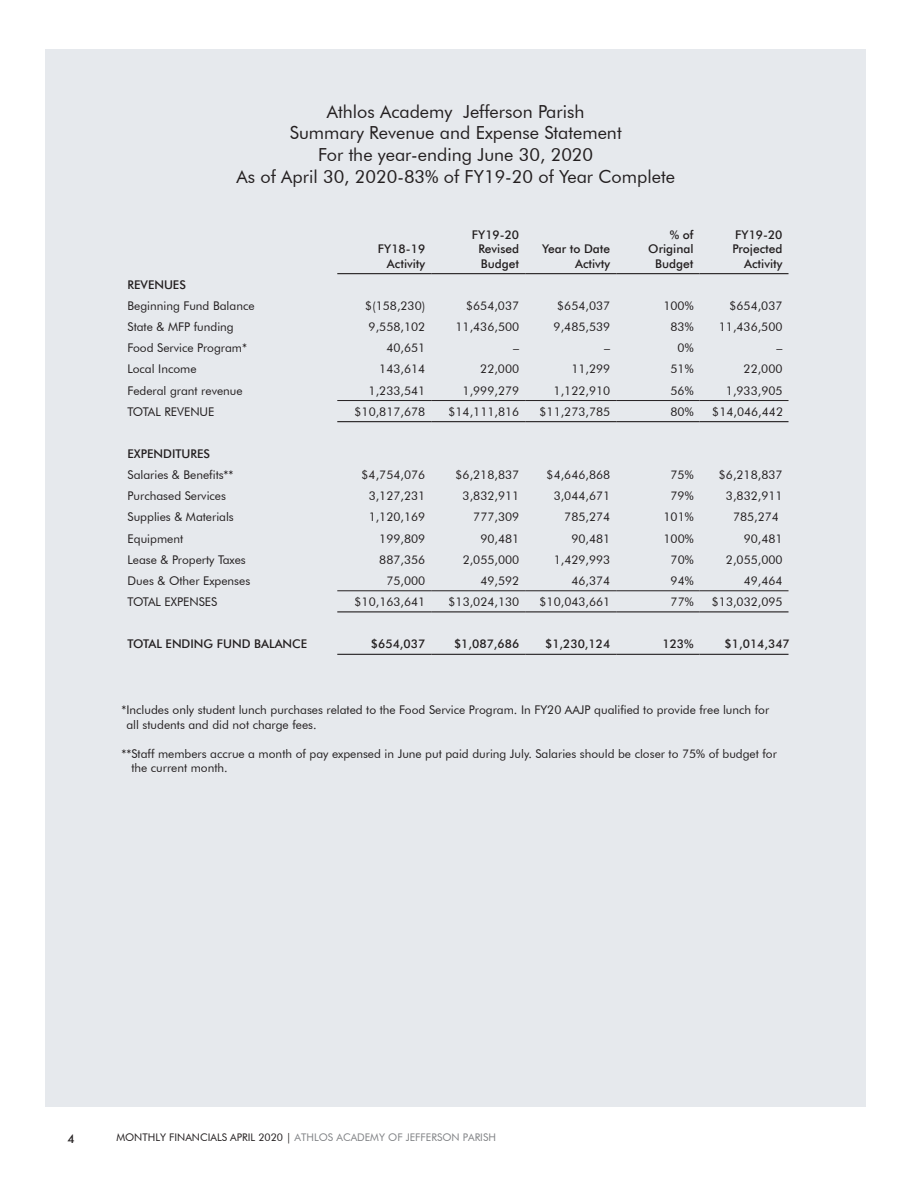
<style>
.page{position:relative;width:918px;height:1188px;background:#fff}
.page>*{position:absolute;margin:0;border:0;box-sizing:border-box;transform-origin:0 0}
.t1{font:18px "Futura BT";color:#231f20}
.t2{font:12px/14.4px "Futura BT";color:#231f20}
.t3{font:500 12px/14.4px "Futura BT";color:#231f20;text-align:right}
.t4{font:10.5px "Futura BT";color:#808285}
.s1{color:#231f20}
</style>
<div class="page">
<div style="left:45px;top:50px;width:821px;height:1057px;background:#e6e9ed"></div>
<hr style="left:337px;top:421px;width:94px;height:1px;background:#231f20">
<hr style="left:431px;top:421px;width:94px;height:1px;background:#231f20">
<hr style="left:525px;top:421px;width:91px;height:1px;background:#231f20">
<hr style="left:616px;top:421px;width:84px;height:1px;background:#231f20">
<hr style="left:700px;top:421px;width:89px;height:1px;background:#231f20">
<hr style="left:337px;top:400px;width:94px;height:1px;background:#231f20">
<hr style="left:431px;top:400px;width:94px;height:1px;background:#231f20">
<hr style="left:525px;top:400px;width:91px;height:1px;background:#231f20">
<hr style="left:616px;top:400px;width:84px;height:1px;background:#231f20">
<hr style="left:700px;top:400px;width:89px;height:1px;background:#231f20">
<hr style="left:337px;top:611px;width:94px;height:1px;background:#231f20">
<hr style="left:431px;top:611px;width:94px;height:1px;background:#231f20">
<hr style="left:525px;top:611px;width:91px;height:1px;background:#231f20">
<hr style="left:616px;top:611px;width:84px;height:1px;background:#231f20">
<hr style="left:700px;top:611px;width:89px;height:1px;background:#231f20">
<hr style="left:337px;top:591px;width:94px;height:1px;background:#231f20">
<hr style="left:431px;top:591px;width:94px;height:1px;background:#231f20">
<hr style="left:525px;top:591px;width:91px;height:1px;background:#231f20">
<hr style="left:616px;top:591px;width:84px;height:1px;background:#231f20">
<hr style="left:700px;top:591px;width:89px;height:1px;background:#231f20">
<hr style="left:337px;top:654px;width:94px;height:1px;background:#231f20">
<hr style="left:431px;top:654px;width:94px;height:1px;background:#231f20">
<hr style="left:525px;top:654px;width:91px;height:1px;background:#231f20">
<hr style="left:616px;top:654px;width:84px;height:1px;background:#231f20">
<hr style="left:700px;top:654px;width:89px;height:1px;background:#231f20">
<hr style="left:337px;top:273px;width:94px;height:1px;background:#231f20">
<hr style="left:431px;top:273px;width:94px;height:1px;background:#231f20">
<hr style="left:525px;top:273px;width:91px;height:1px;background:#231f20">
<hr style="left:616px;top:273px;width:84px;height:1px;background:#231f20">
<hr style="left:700px;top:273px;width:89px;height:1px;background:#231f20">
<p class="t1" style="left:327px;top:101px;width:259px">Athlos Academy Jefferson Parish</p>
<p class="t1" style="left:290px;top:122px;width:333px">Summary Revenue and Expense Statement</p>
<p class="t1" style="left:318px;top:144px;width:276px">For the year-ending June 30, 2020</p>
<p class="t1" style="left:237px;top:165px;width:440px">As of April 30, 2020-83% of FY19-20 of Year Complete</p>
<p class="t3" style="left:378px;top:242px;width:49px">FY18-19<br>Activity</p>
<p class="t3" style="left:472px;top:227px;width:49px">FY19-20</p>
<p class="t3" style="left:478px;top:242px;width:42px">Revised</p>
<p class="t3" style="left:481px;top:256px;width:40px">Budget</p>
<p class="t3" style="left:542px;top:242px;width:69px">Year to Date<br>Activty</p>
<p class="t3" style="left:648px;top:227px;width:47px">% of<br>Original<br>Budget</p>
<p class="t3" style="left:732px;top:227px;width:52px">FY19-20<br>Projected<br>Activity</p>
<p class="t3" style="left:128px;top:277px;width:60px">REVENUES</p>
<p class="t2" style="left:128px;top:299px;width:129px">Beginning Fund Balance</p>
<p class="t2" style="left:365px;top:299px;width:62px">$(158,230)</p>
<p class="t2" style="left:466px;top:299px;width:55px">$654,037</p>
<p class="t2" style="left:557px;top:299px;width:55px">$654,037</p>
<p class="t2" style="left:663px;top:299px;width:32px">100%</p>
<p class="t2" style="left:729px;top:299px;width:55px">$654,037</p>
<p class="t2" style="left:128px;top:320px;width:108px">State &amp; MFP funding</p>
<p class="t2" style="left:369px;top:320px;width:58px">9,558,102</p>
<p class="t2" style="left:456px;top:320px;width:65px">11,436,500</p>
<p class="t2" style="left:554px;top:320px;width:58px">9,485,539</p>
<p class="t2" style="left:671px;top:320px;width:25px">83%</p>
<p class="t2" style="left:719px;top:320px;width:65px">11,436,500</p>
<p class="t2" style="left:128px;top:341px;width:121px">Food Service Program*</p>
<p class="t2" style="left:386px;top:341px;width:40px">40,651</p>
<p class="t2" style="left:513px;top:341px;width:7px">–</p>
<p class="t2" style="left:604px;top:341px;width:7px">–</p>
<p class="t2" style="left:678px;top:341px;width:17px">0%</p>
<p class="t2" style="left:777px;top:341px;width:7px">–</p>
<p class="t2" style="left:128px;top:362px;width:71px">Local Income</p>
<p class="t2" style="left:379px;top:362px;width:48px">143,614</p>
<p class="t2" style="left:480px;top:362px;width:40px">22,000</p>
<p class="t2" style="left:571px;top:362px;width:40px">11,299</p>
<p class="t2" style="left:671px;top:362px;width:25px">51%</p>
<p class="t2" style="left:744px;top:362px;width:40px">22,000</p>
<p class="t2" style="left:128px;top:383px;width:117px">Federal grant revenue</p>
<p class="t2" style="left:369px;top:383px;width:58px">1,233,541</p>
<p class="t2" style="left:463px;top:383px;width:58px">1,999,279</p>
<p class="t2" style="left:554px;top:383px;width:58px">1,122,910</p>
<p class="t2" style="left:671px;top:383px;width:25px">56%</p>
<p class="t2" style="left:726px;top:383px;width:58px">1,933,905</p>
<p class="t2" style="left:128px;top:404px;width:89px">TOTAL REVENUE</p>
<p class="t2" style="left:355px;top:404px;width:72px">$10,817,678</p>
<p class="t2" style="left:448px;top:404px;width:72px">$14,111,816</p>
<p class="t2" style="left:540px;top:404px;width:72px">$11,273,785</p>
<p class="t2" style="left:671px;top:404px;width:25px">80%</p>
<p class="t2" style="left:712px;top:404px;width:72px">$14,046,442</p>
<p class="t3" style="left:128px;top:446px;width:84px">EXPENDITURES</p>
<p class="t2" style="left:128px;top:468px;width:108px">Salaries &amp; Benefits**</p>
<p class="t2" style="left:362px;top:468px;width:65px">$4,754,076</p>
<p class="t2" style="left:456px;top:468px;width:65px">$6,218,837</p>
<p class="t2" style="left:547px;top:468px;width:65px">$4,646,868</p>
<p class="t2" style="left:671px;top:468px;width:25px">75%</p>
<p class="t2" style="left:719px;top:468px;width:65px">$6,218,837</p>
<p class="t2" style="left:128px;top:489px;width:100px">Purchased Services</p>
<p class="t2" style="left:369px;top:489px;width:58px">3,127,231</p>
<p class="t2" style="left:463px;top:489px;width:58px">3,832,911</p>
<p class="t2" style="left:554px;top:489px;width:58px">3,044,671</p>
<p class="t2" style="left:671px;top:489px;width:25px">79%</p>
<p class="t2" style="left:726px;top:489px;width:58px">3,832,911</p>
<p class="t2" style="left:128px;top:510px;width:108px">Supplies &amp; Materials</p>
<p class="t2" style="left:369px;top:510px;width:58px">1,120,169</p>
<p class="t2" style="left:473px;top:510px;width:48px">777,309</p>
<p class="t2" style="left:564px;top:510px;width:48px">785,274</p>
<p class="t2" style="left:664px;top:510px;width:32px">101%</p>
<p class="t2" style="left:733px;top:510px;width:48px">785,274</p>
<p class="t2" style="left:128px;top:531px;width:57px">Equipment</p>
<p class="t2" style="left:379px;top:531px;width:48px">199,809</p>
<p class="t2" style="left:480px;top:531px;width:40px">90,481</p>
<p class="t2" style="left:571px;top:531px;width:40px">90,481</p>
<p class="t2" style="left:664px;top:531px;width:32px">100%</p>
<p class="t2" style="left:744px;top:531px;width:40px">90,481</p>
<p class="t2" style="left:128px;top:552px;width:120px">Lease &amp; Property Taxes</p>
<p class="t2" style="left:379px;top:552px;width:48px">887,356</p>
<p class="t2" style="left:463px;top:552px;width:58px">2,055,000</p>
<p class="t2" style="left:554px;top:552px;width:58px">1,429,993</p>
<p class="t2" style="left:671px;top:552px;width:25px">70%</p>
<p class="t2" style="left:726px;top:552px;width:58px">2,055,000</p>
<p class="t2" style="left:128px;top:573px;width:124px">Dues &amp; Other Expenses</p>
<p class="t2" style="left:386px;top:573px;width:40px">75,000</p>
<p class="t2" style="left:480px;top:573px;width:40px">49,592</p>
<p class="t2" style="left:571px;top:573px;width:40px">46,374</p>
<p class="t2" style="left:671px;top:573px;width:25px">94%</p>
<p class="t2" style="left:744px;top:573px;width:40px">49,464</p>
<p class="t2" style="left:128px;top:594px;width:91px">TOTAL EXPENSES</p>
<p class="t2" style="left:355px;top:594px;width:72px">$10,163,641</p>
<p class="t2" style="left:449px;top:594px;width:72px">$13,024,130</p>
<p class="t2" style="left:540px;top:594px;width:72px">$10,043,661</p>
<p class="t2" style="left:671px;top:594px;width:25px">77%</p>
<p class="t2" style="left:712px;top:594px;width:72px">$13,032,095</p>
<p class="t3" style="left:128px;top:637px;width:181px">TOTAL ENDING FUND BALANCE</p>
<p class="t3" style="left:371px;top:637px;width:56px">$654,037</p>
<p class="t3" style="left:454px;top:637px;width:67px">$1,087,686</p>
<p class="t3" style="left:545px;top:637px;width:67px">$1,230,124</p>
<p class="t3" style="left:662px;top:637px;width:33px">123%</p>
<p class="t3" style="left:725px;top:637px;width:67px">$1,014,347</p>
<p class="t2" style="left:126px;top:703px;width:644px;text-indent:-5px">*Includes only student lunch purchases related to the Food Service Program. In FY20 AAJP qualified to provide free lunch for all students and did not charge fees.</p>
<p class="t2" style="left:131px;top:746px;width:647px;text-indent:-10px">**Staff members accrue a month of pay expensed in June put paid during July. Salaries should be closer to 75% of budget for the current month.</p>
<p class="t3" style="left:67px;top:1131px;width:9px">4</p>
<p class="t4" style="left:116px;top:1131px;width:381px"><span class="s1">MONTHLY FINANCIALS APRIL 2020 |</span> ATHLOS ACADEMY OF JEFFERSON PARISH</p>
</div>
